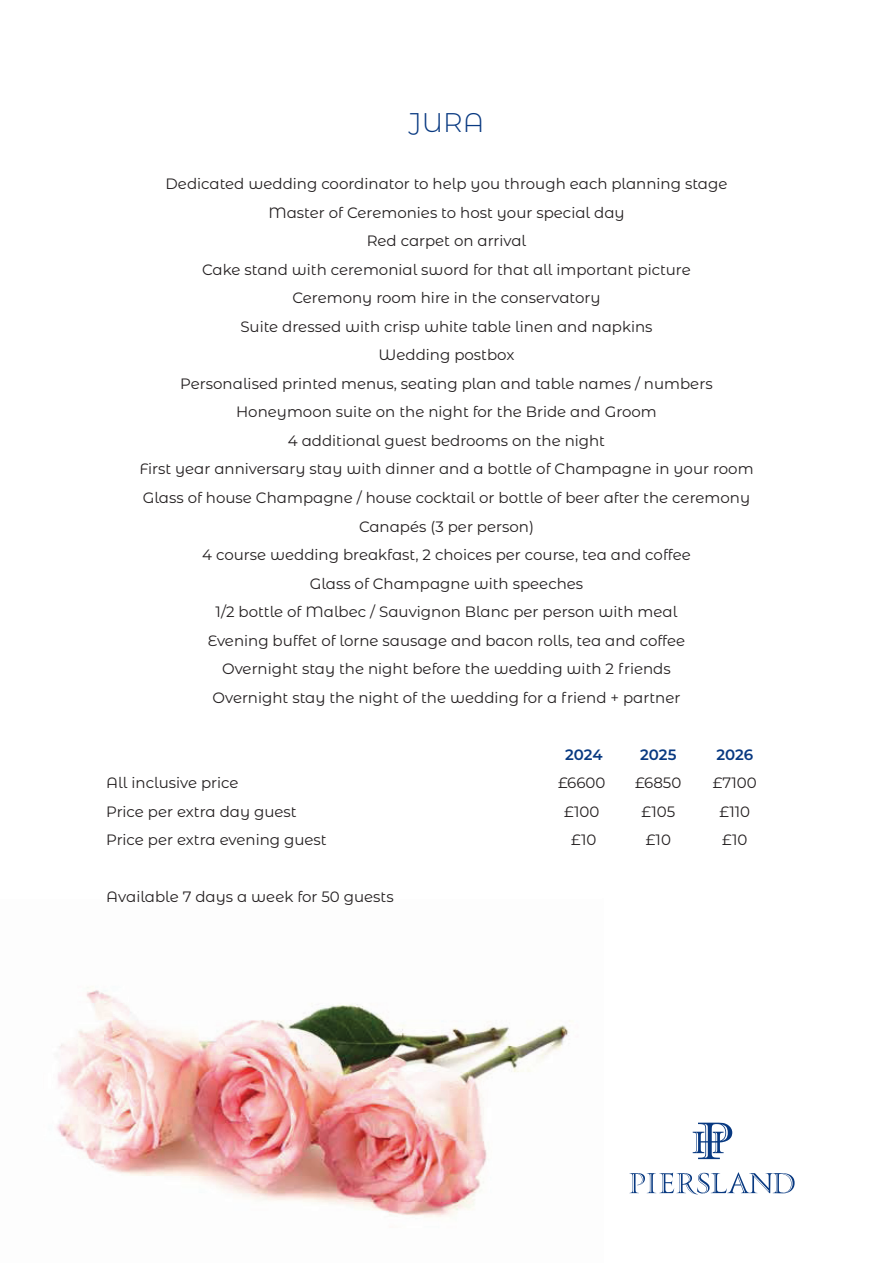
<style>
.page{position:relative;width:893px;height:1263px;background:#fff}
.page>*{position:absolute;margin:0;border:0;box-sizing:border-box;transform-origin:0 0}
.t1{font:300 27px "Montserrat Alternates";color:#083981}
.t2{font:15px "Montserrat Alternates";color:#231f20}
.t3{font:600 15px "Montserrat Alternates";letter-spacing:-.005em;color:#083981}
</style>
<div class="page">
<img style="left:56px;top:986px;width:677px;height:232px">
<svg style="left:693px;top:1123px;width:39px;height:36px"></svg>
<svg style="left:629px;top:1172px;width:166px;height:22px"></svg>
<p class="t1" style="left:409px;top:105px;width:77px">JURA</p>
<p class="t2" style="left:166px;top:174px;width:563px">Dedicated wedding coordinator to help you through each planning stage</p>
<p class="t2" style="left:268px;top:202px;width:358px">Master of Ceremonies to host your special day</p>
<p class="t2" style="left:367px;top:231px;width:161px">Red carpet on arrival</p>
<p class="t2" style="left:202px;top:259px;width:490px">Cake stand with ceremonial sword for that all important picture</p>
<p class="t2" style="left:292px;top:288px;width:310px">Ceremony room hire in the conservatory</p>
<p class="t2" style="left:240px;top:316px;width:414px">Suite dressed with crisp white table linen and napkins</p>
<p class="t2" style="left:379px;top:345px;width:137px">Wedding postbox</p>
<p class="t2" style="left:180px;top:373px;width:534px">Personalised printed menus, seating plan and table names / numbers</p>
<p class="t2" style="left:236px;top:402px;width:422px">Honeymoon suite on the night for the Bride and Groom</p>
<p class="t2" style="left:288px;top:430px;width:319px">4 additional guest bedrooms on the night</p>
<p class="t2" style="left:139px;top:459px;width:616px">First year anniversary stay with dinner and a bottle of Champagne in your room</p>
<p class="t2" style="left:143px;top:487px;width:609px">Glass of house Champagne / house cocktail or bottle of beer after the ceremony</p>
<p class="t2" style="left:359px;top:516px;width:176px">Canapés (3 per person)</p>
<p class="t2" style="left:202px;top:544px;width:490px">4 course wedding breakfast, 2 choices per course, tea and coffee</p>
<p class="t2" style="left:310px;top:573px;width:275px">Glass of Champagne with speeches</p>
<p class="t2" style="left:216px;top:601px;width:463px">1/2 bottle of Malbec / Sauvignon Blanc per person with meal</p>
<p class="t2" style="left:208px;top:630px;width:479px">Evening buffet of lorne sausage and bacon rolls, tea and coffee</p>
<p class="t2" style="left:222px;top:658px;width:450px">Overnight stay the night before the wedding with 2 friends</p>
<p class="t2" style="left:213px;top:687px;width:469px">Overnight stay the night of the wedding for a friend + partner</p>
<p class="t3" style="left:565px;top:743px;width:39px">2024</p>
<p class="t3" style="left:640px;top:743px;width:38px">2025</p>
<p class="t3" style="left:716px;top:743px;width:38px">2026</p>
<p class="t2" style="left:106px;top:772px;width:134px">All inclusive price</p>
<p class="t2" style="left:558px;top:772px;width:49px">£6600</p>
<p class="t2" style="left:635px;top:772px;width:48px">£6850</p>
<p class="t2" style="left:713px;top:772px;width:45px">£7100</p>
<p class="t2" style="left:106px;top:801px;width:192px">Price per extra day guest</p>
<p class="t2" style="left:564px;top:801px;width:37px">£100</p>
<p class="t2" style="left:641px;top:801px;width:35px">£105</p>
<p class="t2" style="left:719px;top:801px;width:32px">£110</p>
<p class="t2" style="left:106px;top:829px;width:222px">Price per extra evening guest</p>
<p class="t2" style="left:571px;top:829px;width:27px">£10</p>
<p class="t2" style="left:646px;top:829px;width:27px">£10</p>
<p class="t2" style="left:722px;top:829px;width:27px">£10</p>
<p class="t2" style="left:106px;top:886px;width:289px">Available 7 days a week for 50 guests</p>
</div>
